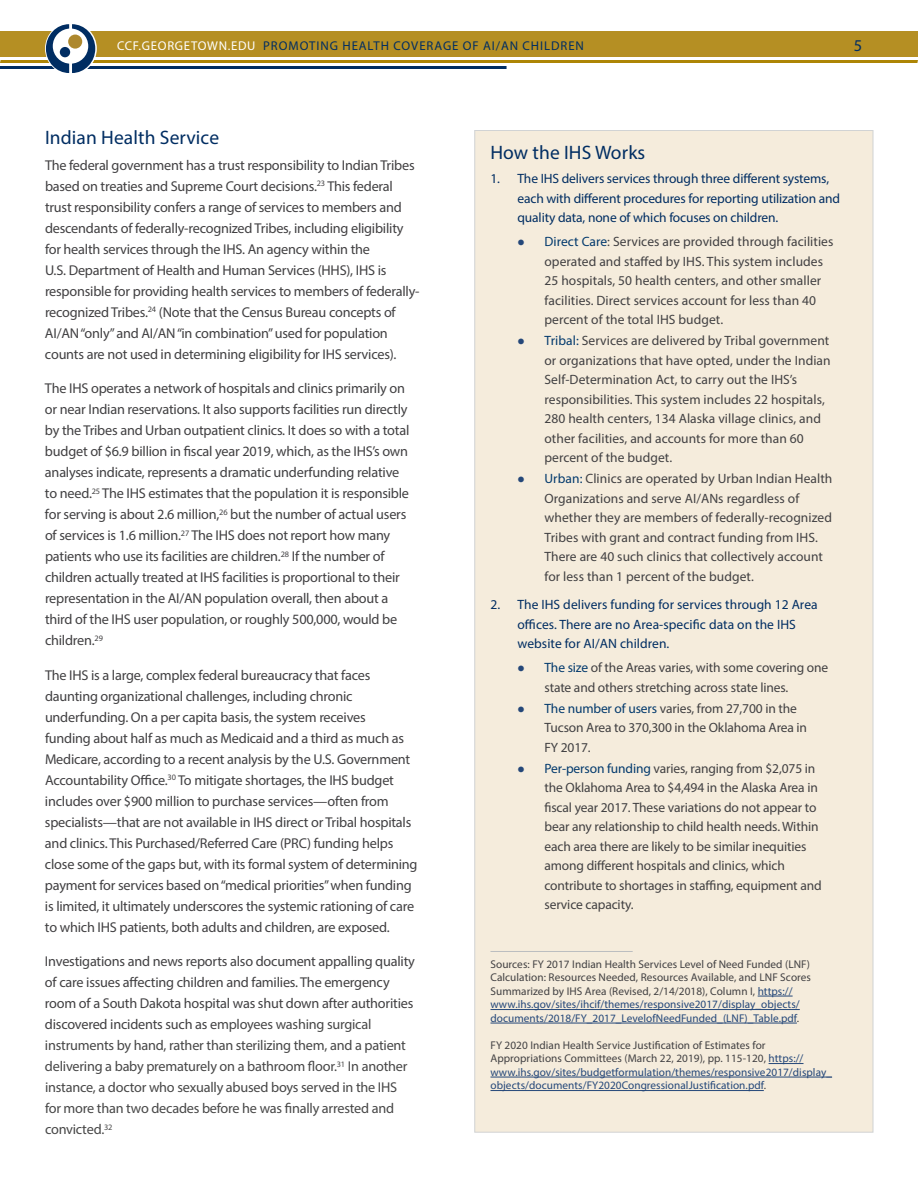
<style>
.page{position:relative;width:918px;height:1188px;background:#fff}
.page>*{position:absolute;margin:0;border:0;box-sizing:border-box;transform-origin:0 0}
.t1{font:19.5px "Myriad Pro";letter-spacing:.005em;color:#002d62}
.t2{font:16.5px "Myriad Pro";color:#002d62}
.t3{font:14.25px/21px "Myriad Pro";letter-spacing:-.015em;color:#414042}
.t4{font:14.25px/21px "Myriad Pro";letter-spacing:-.015em;color:#474747}
.t5{font:13.5px/19.5px "Myriad Pro";letter-spacing:.005em;color:#414042}
.t6{font:13.5px/19.5px "Myriad Pro";letter-spacing:-.01em;color:#002d62}
.t7{font:12.75px "Myriad Pro";letter-spacing:.075em;color:#002d62}
.t8{font:11.25px/13.5px "Myriad Pro";letter-spacing:.005em;color:#414042}
.t9{font:11.25px/13.5px "Myriad Pro";letter-spacing:.005em;color:#244779}
.s1{color:#fff}
.s2{color:#414042}
.s3{color:#033a6d}
.s4{color:#244779}
</style>
<div class="page">
<div style="left:475px;top:130px;width:398px;height:1002px;background:#f5ecdc;border:1px solid #d1d3d4"></div>
<hr style="left:758px;top:996px;width:35px;height:1px;background:#244779">
<hr style="left:490px;top:1009px;width:310px;height:1px;background:#244779">
<hr style="left:490px;top:1023px;width:307px;height:1px;background:#244779">
<hr style="left:769px;top:1063px;width:35px;height:1px;background:#244779">
<hr style="left:490px;top:1077px;width:342px;height:1px;background:#244779">
<hr style="left:490px;top:1090px;width:274px;height:1px;background:#244779">
<hr style="left:490px;top:951px;width:143px;height:1px;background:#bcbec0">
<svg style="left:0;top:24px;width:918px;height:49px"></svg>
<div style="left:53px;top:29px;width:35px;height:35px;background:#fff;border-radius:50%"></div>
<div style="left:68px;top:35px;width:14px;height:14px;background:#ad882e;border-radius:50%"></div>
<div style="left:60px;top:47px;width:10px;height:10px;background:#002d62;border-radius:50%"></div>
<p class="t7" style="left:117px;top:37px;width:469px"><span class="s1">CCF.GEORGETOWN.EDU</span> PROMOTING HEALTH COVERAGE OF AI/AN CHILDREN</p>
<p class="t2" style="left:854px;top:35px;width:10px">5</p>
<h1 class="t1" style="left:45px;top:126px;width:176px">Indian Health Service</h1>
<p class="t3" style="left:45px;top:154px;width:376px">The federal government has a trust responsibility to Indian Tribes based on treaties and Supreme Court decisions.<sup>23</sup> This federal trust responsibility confers a range of services to members and descendants of federally-recognized Tribes, including eligibility for health services through the IHS. An agency within the<br>U.S. Department of Health and Human Services (HHS), IHS is responsible for providing health services to members of federally&shy;recognized Tribes.<sup>24</sup> (Note that the Census Bureau concepts of AI/AN “only” and AI/AN “in combination” used for population counts are not used in determining eligibility for IHS services).</p>
<p class="t3" style="left:45px;top:378px;width:366px">The IHS operates a network of hospitals and clinics primarily on or near Indian reservations. It also supports facilities run directly by the Tribes and Urban outpatient clinics. It does so with a total budget of $6.9 billion in fiscal year 2019, which, as the IHS’s own analyses indicate, represents a dramatic underfunding relative to need.<sup>25</sup> The IHS estimates that the population it is responsible for serving is about 2.6 million,<sup>26</sup> but the number of actual users of services is 1.6 million.<sup>27</sup> The IHS does not report how many patients who use its facilities are children.<sup>28</sup> If the number of children actually treated at IHS facilities is proportional to their representation in the AI/AN population overall, then about a third of the IHS user population, or roughly 500,000, would be children.<sup>29</sup></p>
<p class="t3" style="left:45px;top:664px;width:374px">The IHS is a large, complex federal bureaucracy that faces daunting organizational challenges, including chronic underfunding. On a per capita basis, the system receives<br>funding about half as much as Medicaid and a third as much as Medicare, according to a recent analysis by the U.S. Government Accountability Office.<sup>30</sup> To mitigate shortages, the IHS budget includes over $900 million to purchase services—often from specialists—that are not available in IHS direct or Tribal hospitals and clinics. This Purchased/Referred Care (PRC) funding helps close some of the gaps but, with its formal system of determining payment for services based on “medical priorities” when funding is limited, it ultimately underscores the systemic rationing of care to which IHS patients, both adults and children, are exposed.</p>
<p class="t4" style="left:45px;top:951px;width:372px"><span class="s2">Investigations and news reports also document appalling quality of care issues affecting children and families. The emergency room of a South Dakota hospital was shut down after authorities discovered incidents such as e</span>mployees washing surgical instruments by hand, rather than sterilizing them, and a patient delivering a baby prematurely on a bathroom floor.<sup>31</sup> In another instance, a doctor who sexually abused boys served in the IHS for more than two decades before he was finally arrested and convicted.<sup>32</sup></p>
<h1 class="t1" style="left:490px;top:141px;width:156px">How the IHS Works</h1>
<p class="t6" style="left:518px;top:169px;width:324px;text-indent:-27px">1. The IHS delivers services through three different systems, each with different procedures for reporting utilization and quality data, none of which focuses on children.</p>
<p class="t5" style="left:544px;top:232px;width:290px"><span class="s3">Direct Care</span>: Services are provided through facilities operated and staffed by IHS. This system includes 25 hospitals, 50 health centers, and other smaller facilities. Direct services account for less than 40 percent of the total IHS budget.</p>
<p class="t5" style="left:544px;top:331px;width:288px"><span class="s3">Tribal:</span> Services are delivered by Tribal government or organizations that have opted, under the Indian Self-Determination Act, to carry out the IHS’s responsibilities. This system includes 22 hospitals, 280 health centers, 134 Alaska village clinics, and other facilities, and accounts for more than 60 percent of the budget.</p>
<p class="t5" style="left:544px;top:469px;width:289px"><span class="s3">Urban:</span> Clinics are operated by Urban Indian Health Organizations and serve AI/ANs regardless of whether they are members of federally-recognized Tribes with grant and contract funding from IHS.<br>There are 40 such clinics that collectively account for less than 1 percent of the budget.</p>
<p class="t6" style="left:518px;top:595px;width:302px;text-indent:-27px">2. The IHS delivers funding for services through 12 Area offices. There are no Area-specific data on the IHS website for AI/AN children.</p>
<p class="t5" style="left:544px;top:658px;width:285px"><span class="s3">The size</span> of the Areas varies, with some covering one state and others stretching across state lines.</p>
<p class="t5" style="left:544px;top:698px;width:264px"><span class="s3">The number of users</span> varies, from 27,700 in the<br>Tucson Area to 370,300 in the Oklahoma Area in<br>FY 2017.</p>
<p class="t5" style="left:544px;top:758px;width:279px"><span class="s3">Per-person funding</span> varies, ranging from $2,075 in the Oklahoma Area to $4,494 in the Alaska Area in fiscal year 2017. These variations do not appear to bear any relationship to child health needs. Within each area there are likely to be similar inequities among different hospitals and clinics, which contribute to shortages in staffing, equipment and service capacity.</p>
<p class="t8" style="left:490px;top:957px;width:322px">Sources: FY 2017 Indian Health Services Level of Need Funded (LNF)<br>Calculation: Resources Needed, Resources Available, and LNF Scores Summarized by IHS Area (Revised, 2/14/2018), Column I, <span class="s4">https:// www.ihs.gov/sites/ihcif/themes/responsive2017/display_objects/ documents/2018/FY_2017_LevelofNeedFunded_(LNF)_Table.pdf</span>.</p>
<p class="t9" style="left:490px;top:1038px;width:343px"><span class="s2">FY 2020 Indian Health Service Justification of Estimates for Appropriations Committees (March 22, 2019), pp. 115-120,</span> https:// www.ihs.gov/sites/budgetformulation/themes/responsive2017/display_ objects/documents/FY2020CongressionalJustification.pdf<span class="s2">.</span></p>
</div>
